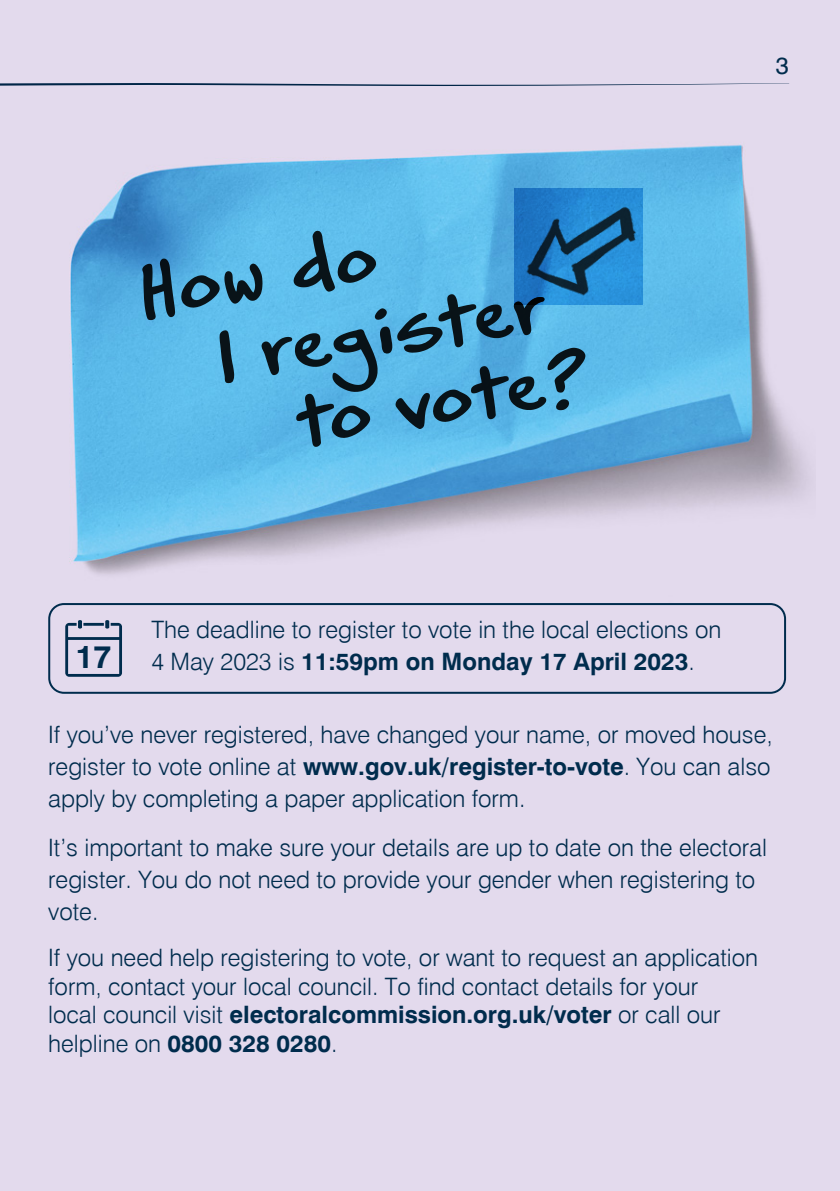
<style>
.page{position:relative;width:840px;height:1191px;background:#fff}
.page>*{position:absolute;margin:0;border:0;box-sizing:border-box;transform-origin:0 0}
.t1{font:66.6px "CC Gabriel Bautista Lito";color:#000}
.text_12_16{font:300 24px/32px "Swiss 721 BT";color:#002c4d}
.t2{font:24px "Swiss 721 BT";color:#002c4d}
.s1{font-weight:700;font-size:32px}
.s2{font-weight:700}
</style>
<div class="page">
<div style="left:0;top:0;width:839px;height:1191px;background:#e3daed"></div>
<img style="left:69px;top:144px;width:740px;height:430px">
<svg style="left:0;top:83px;width:788px;height:3px"></svg>
<div style="left:48px;top:603px;width:737px;height:91px;border:2px solid #002c4d;border-radius:15px"></div>
<svg style="left:65px;top:620px;width:57px;height:57px"></svg>
<img style="left:514px;top:188px;width:128px;height:116px">
<h1 class="t1" style="left:133px;top:252px;width:242px;rotate:-9deg">How do</h1>
<h1 class="t1" style="left:211px;top:316px;width:334px;rotate:-9deg">I register</h1>
<h1 class="t1" style="left:288px;top:381px;width:298px;rotate:-9deg">to vote?</h1>
<p class="t2" style="left:775px;top:51px;width:15px">3</p>
<p class="text_12_16" style="left:75px;top:613px;width:647px;text-indent:76px">The deadline to register to vote in the local elections on<br><span class="s1">17</span> 4 May 2023 is <span class="s2">11:59pm on Monday 17 April 2023</span>.</p>
<p class="text_12_16" style="left:48px;top:718px;width:725px;text-align:justify">If you’ve never registered, have changed your name, or moved house, register to vote online at <span class="s2">www.gov.uk/register-to-vote</span>. You can also apply by completing a paper application form.</p>
<p class="text_12_16" style="left:48px;top:831px;width:720px">It’s important to make sure your details are up to date on the electoral register. You do not need to provide your gender when registering to vote.</p>
<p class="text_12_16" style="left:48px;top:942px;width:711px;line-height:28.8px">If you need help registering to vote, or want to request an application form, contact your local council. To find contact details for your<br>local council visit <span class="s2">electoralcommission.org.uk/voter</span> or call our helpline on <span class="s2">0800 328 0280</span>.</p>
</div>
